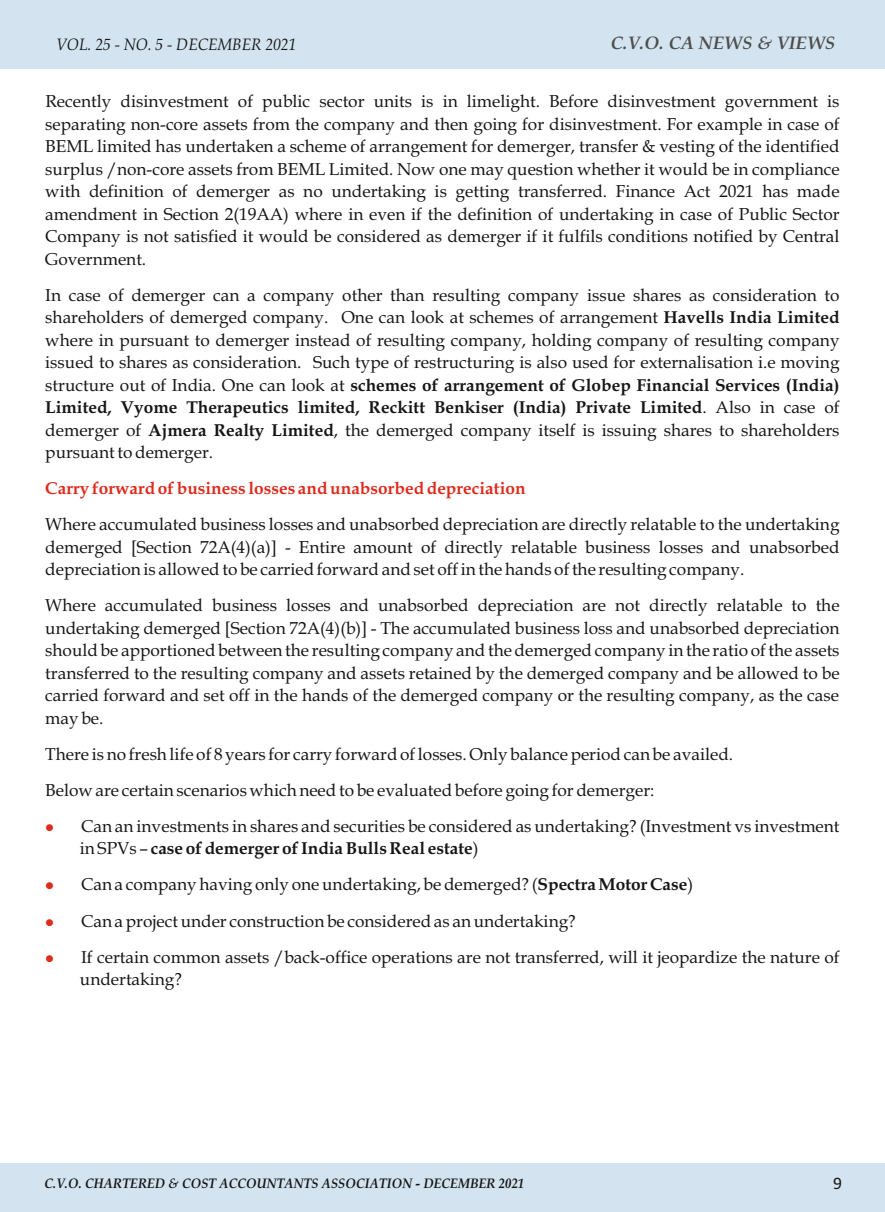
<style>
.page{position:relative;width:885px;height:1212px;background:#fff}
.page>*{position:absolute;margin:0;border:0;box-sizing:border-box;transform-origin:0 0}
.t1{font:italic 700 18.15px "Book Antiqua";color:#4e4e4d}
.t2{font:17.55px "Calibri";color:#151616}
.t3{font:17.25px/22.5px "Book Antiqua";color:#151616;text-align:justify}
.t4{font:700 17.25px "Book Antiqua";color:#dd2b1c}
.t5{font:italic 16.5px "Book Antiqua";color:#151616;scale:.94 1}
.t6{font:italic 700 13.8px "Book Antiqua";color:#151616;scale:.92 1}
.s1{font-weight:700}
.s2{color:#dd2b1c}
</style>
<div class="page">
<div style="left:0;top:1163px;width:884px;height:49px;background:#d3e4f0"></div>
<div style="left:0;top:0;width:884px;height:68px;background:#d3e4f0"></div>
<p class="t5" style="left:56px;top:38px;width:257px">VOL. 25 - NO. 5 - DECEMBER 2021</p>
<p class="t1" style="left:610px;top:35px;width:226px">C.V.O. CA NEWS &amp; VIEWS</p>
<p class="t3" style="left:45px;top:92px;width:795px">Recently disinvestment of public sector units is in limelight. Before disinvestment government is separating non-core assets from the company and then going for disinvestment. For example in case of BEML limited has undertaken a scheme of arrangement for demerger, transfer &amp; vesting of the identified surplus /non-core assets from BEML Limited. Now one may question whether it would be in compliance with definition of demerger as no undertaking is getting transferred. Finance Act 2021 has made amendment in Section 2(19AA) where in even if the definition of undertaking in case of Public Sector Company is not satisfied it would be considered as demerger if it fulfils conditions notified by Central Government.</p>
<p class="t3" style="left:45px;top:286px;width:795px">In case of demerger can a company other than resulting company issue shares as consideration to shareholders of demerged company. One can look at schemes of arrangement <span class="s1">Havells India Limited </span>where in pursuant to demerger instead of resulting company, holding company of resulting company issued to shares as consideration. Such type of restructuring is also used for externalisation i.e moving structure out of India. One can look at <span class="s1">schemes of arrangement of Globep Financial Services (India)<br>Limited, Vyome Therapeutics limited, Reckitt Benkiser (India) Private Limited</span>. Also in case of demerger of <span class="s1">Ajmera Realty Limited</span>, the demerged company itself is issuing shares to shareholders pursuant to demerger.</p>
<p class="t4" style="left:45px;top:482px;width:481px">Carry forward of business losses and unabsorbed depreciation</p>
<p class="t3" style="left:45px;top:515px;width:795px">Where accumulated business losses and unabsorbed depreciation are directly relatable to the undertaking demerged [Section 72A(4)(a)] - Entire amount of directly relatable business losses and unabsorbed depreciation is allowed to be carried forward and set off in the hands of the resulting company.</p>
<p class="t3" style="left:45px;top:596px;width:795px">Where accumulated business losses and unabsorbed depreciation are not directly relatable to the undertaking demerged [Section 72A(4)(b)] - The accumulated business loss and unabsorbed depreciation should be apportioned between the resulting company and the demerged company in the ratio of the assets transferred to the resulting company and assets retained by the demerged company and be allowed to be carried forward and set off in the hands of the demerged company or the resulting company, as the case may be.</p>
<p class="t3" style="left:45px;top:738px;width:689px;line-height:36px">There is no fresh life of 8 years for carry forward of losses. Only balance period can be availed.<br>Below are certain scenarios which need to be evaluated before going for demerger:</p>
<p class="t3" style="left:80px;top:817px;width:761px;text-indent:-35px"><span class="s2">●</span> Can an investments in shares and securities be considered as undertaking? (Investment vs investment in SPVs – <span class="s1">case of demerger of India Bulls Real estate</span>)</p>
<p class="t3" style="left:45px;top:875px;width:649px"><span class="s2">●</span> Can a company having only one undertaking, be demerged? (<span class="s1">Spectra Motor Case</span>)</p>
<p class="t3" style="left:45px;top:911px;width:532px"><span class="s2">●</span> Can a project under construction be considered as an undertaking?</p>
<p class="t3" style="left:80px;top:947px;width:761px;text-indent:-35px"><span class="s2">●</span> If certain common assets /back-office operations are not transferred, will it jeopardize the nature of undertaking?</p>
<p class="t6" style="left:44px;top:1177px;width:523px">C.V.O. CHARTERED &amp; COST ACCOUNTANTS ASSOCIATION - DECEMBER 2021</p>
<p class="t2" style="left:833px;top:1176px;width:10px">9</p>
</div>
